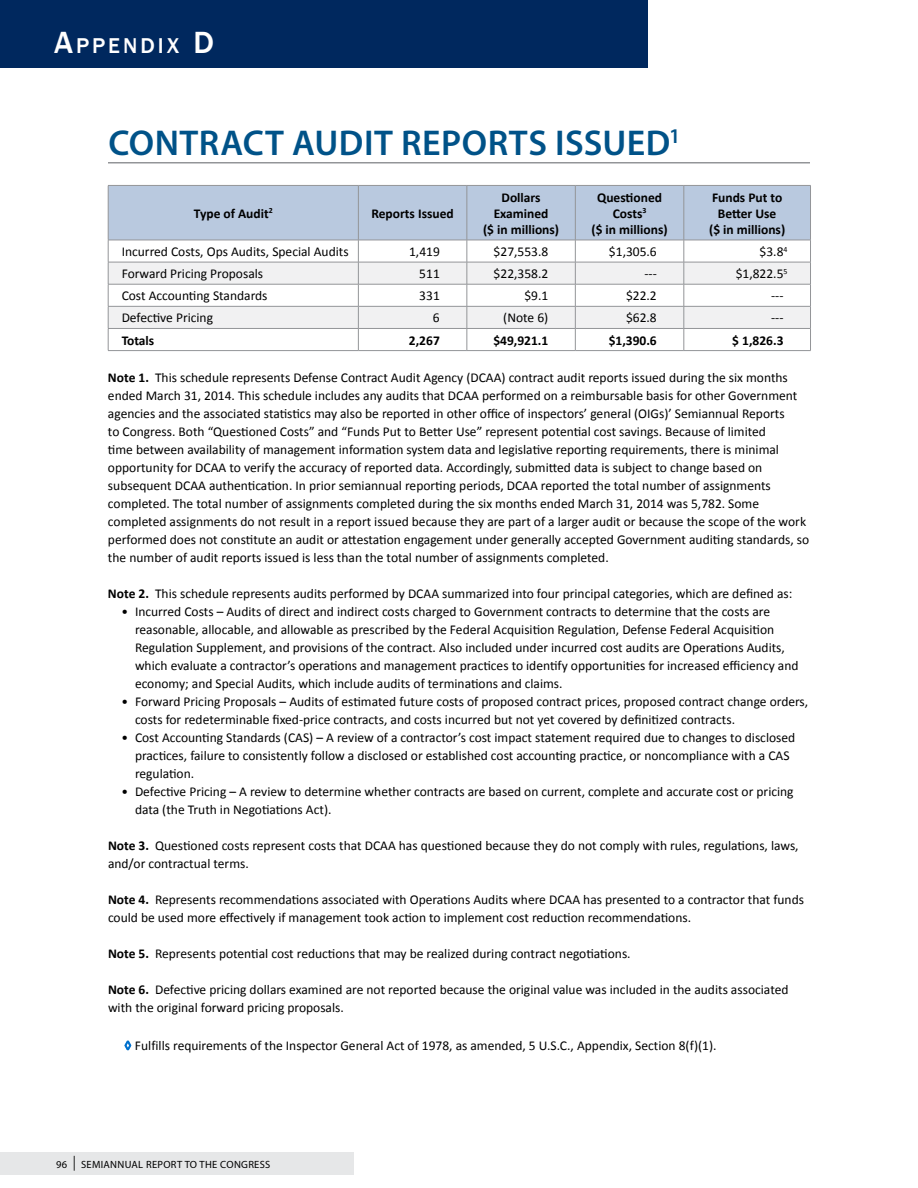
<style>
.page{position:relative;width:918px;height:1188px;background:#fff}
.page>*{position:absolute;margin:0;border:0;box-sizing:border-box;transform-origin:0 0}
.Header_1{font:600 36px "Myriad Pro";letter-spacing:.015em;color:#005288}
.Main_Header{font:500 22.05px "Franklin Gothic";letter-spacing:.135em;color:#fff}
.Body_Text_Appendix_9{font:13.5px/18px "Calibri";color:#000}
.Table_Header_-_C_bol{font:700 13.5px/16.2px "Calibri";color:#000;text-align:center}
.Table_-_Body_Text_L{font:13.5px "Calibri";color:#000}
.Table_Footer_with_Gl{font:13.5px "Calibri";color:#000}
.Table_-_Body_Text_R{font:13.5px "Calibri";color:#000}
.Table_-_Body_Text_R-2{font:700 13.5px "Calibri";color:#000}
.Table_-_Body_Text_L-2{font:700 13.5px "Calibri";color:#000}
.t1{font:10.5px "Myriad Pro";letter-spacing:.03em;color:#000}
.s1{font-size:31.5px}
.s2{font-weight:700}
.s3{color:#0071ce}
.s4{font-family:"Cambria";font-size:12px}
</style>
<div class="page">
<div style="left:0;top:0;width:648px;height:67px;background:#00285e"></div>
<div style="left:0;top:1152px;width:354px;height:23px;background:#e6e7e8"></div>
<hr style="left:108px;top:350px;width:250px;height:1px;background:#939598">
<hr style="left:358px;top:350px;width:109px;height:1px;background:#939598">
<svg style="left:108px;top:185px;width:703px;height:165px"></svg>
<hr style="left:467px;top:350px;width:108px;height:1px;background:#939598">
<hr style="left:575px;top:350px;width:109px;height:1px;background:#939598">
<hr style="left:684px;top:350px;width:127px;height:1px;background:#939598">
<hr style="left:108px;top:162px;width:702px;height:2px;background:#939598">
<svg style="left:124px;top:1040px;width:8px;height:11px"></svg>
<p class="Main_Header" style="left:54px;top:32px;width:158px"><span class="s1">A</span>PPENDIX <span class="s1">D</span></p>
<p class="Header_1" style="left:108px;top:120px;width:573px">CONTRACT AUDIT REPORTS ISSUED<sup>1</sup></p>
<p class="Table_Header_-_C_bol" style="left:194px;top:205px;width:80px">Type of Audit<sup>2</sup></p>
<p class="Table_Header_-_C_bol" style="left:371px;top:205px;width:84px">Reports Issued</p>
<p class="Table_Header_-_C_bol" style="left:502px;top:189px;width:41px">Dollars</p>
<p class="Table_Header_-_C_bol" style="left:494px;top:205px;width:56px">Examined</p>
<p class="Table_Header_-_C_bol" style="left:483px;top:221px;width:78px">($ in millions)</p>
<p class="Table_Header_-_C_bol" style="left:597px;top:189px;width:66px">Questioned</p>
<p class="Table_Header_-_C_bol" style="left:613px;top:205px;width:35px">Costs<sup>3</sup></p>
<p class="Table_Header_-_C_bol" style="left:592px;top:221px;width:78px">($ in millions)</p>
<p class="Table_Header_-_C_bol" style="left:712px;top:189px;width:72px">Funds Put to<br>Better Use</p>
<p class="Table_Header_-_C_bol" style="left:709px;top:221px;width:78px">($ in millions)</p>
<p class="Table_-_Body_Text_L" style="left:122px;top:243px;width:228px">Incurred Costs, Ops Audits, Special Audits</p>
<p class="Table_-_Body_Text_R" style="left:409px;top:243px;width:32px">1,419</p>
<p class="Table_-_Body_Text_R" style="left:494px;top:243px;width:56px">$27,553.8</p>
<p class="Table_-_Body_Text_R" style="left:609px;top:243px;width:49px">$1,305.6</p>
<p class="Table_-_Body_Text_R" style="left:760px;top:243px;width:29px">$3.8<sup>4</sup></p>
<p class="Table_-_Body_Text_L" style="left:122px;top:265px;width:143px">Forward Pricing Proposals</p>
<p class="Table_-_Body_Text_R" style="left:419px;top:265px;width:22px">511</p>
<p class="Table_-_Body_Text_R" style="left:494px;top:265px;width:56px">$22,358.2</p>
<p class="Table_-_Body_Text_R" style="left:644px;top:265px;width:14px">---</p>
<p class="Table_-_Body_Text_R" style="left:736px;top:265px;width:53px">$1,822.5<sup>5</sup></p>
<p class="Table_-_Body_Text_L" style="left:122px;top:287px;width:147px">Cost Accounting Standards</p>
<p class="Table_-_Body_Text_R" style="left:419px;top:287px;width:22px">331</p>
<p class="Table_-_Body_Text_R" style="left:524px;top:287px;width:25px">$9.1</p>
<p class="Table_-_Body_Text_R" style="left:626px;top:287px;width:32px">$22.2</p>
<p class="Table_-_Body_Text_R" style="left:771px;top:287px;width:14px">---</p>
<p class="Table_-_Body_Text_L" style="left:122px;top:309px;width:93px">Defective Pricing</p>
<p class="Table_-_Body_Text_R" style="left:433px;top:309px;width:8px">6</p>
<p class="Table_-_Body_Text_R" style="left:503px;top:309px;width:47px">(Note 6)</p>
<p class="Table_-_Body_Text_R" style="left:626px;top:309px;width:32px">$62.8</p>
<p class="Table_-_Body_Text_R" style="left:771px;top:309px;width:14px">---</p>
<p class="Table_-_Body_Text_L-2" style="left:122px;top:331px;width:34px">Totals</p>
<p class="Table_-_Body_Text_R-2" style="left:409px;top:331px;width:32px">2,267</p>
<p class="Table_-_Body_Text_R-2" style="left:493px;top:331px;width:56px">$49,921.1</p>
<p class="Table_-_Body_Text_R-2" style="left:609px;top:331px;width:50px">$1,390.6</p>
<p class="Table_-_Body_Text_R-2" style="left:732px;top:331px;width:53px">$ 1,826.3</p>
<p class="Body_Text_Appendix_9" style="left:108px;top:369px;width:703px"><span class="s2">Note 1.</span> This schedule represents Defense Contract Audit Agency (DCAA) contract audit reports issued during the six months ended March 31, 2014. This schedule includes any audits that DCAA performed on a reimbursable basis for other Government agencies and the associated statistics may also be reported in other office of inspectors’ general (OIGs)’ Semiannual Reports<br>to Congress. Both “Questioned Costs” and “Funds Put to Better Use” represent potential cost savings. Because of limited<br>time between availability of management information system data and legislative reporting requirements, there is minimal opportunity for DCAA to verify the accuracy of reported data. Accordingly, submitted data is subject to change based on subsequent DCAA authentication. In prior semiannual reporting periods, DCAA reported the total number of assignments completed. The total number of assignments completed during the six months ended March 31, 2014 was 5,782. Some completed assignments do not result in a report issued because they are part of a larger audit or because the scope of the work performed does not constitute an audit or attestation engagement under generally accepted Government auditing standards, so the number of audit reports issued is less than the total number of assignments completed.</p>
<p class="Body_Text_Appendix_9" style="left:108px;top:585px;width:686px"><span class="s2">Note 2.</span> This schedule represents audits performed by DCAA summarized into four principal categories, which are defined as:</p>
<p class="Body_Text_Appendix_9" style="left:135px;top:603px;width:665px;text-indent:-14px">• Incurred Costs – Audits of direct and indirect costs charged to Government contracts to determine that the costs are reasonable, allocable, and allowable as prescribed by the Federal Acquisition Regulation, Defense Federal Acquisition Regulation Supplement, and provisions of the contract. Also included under incurred cost audits are Operations Audits, which evaluate a contractor’s operations and management practices to identify opportunities for increased efficiency and economy; and Special Audits, which include audits of terminations and claims.</p>
<p class="Body_Text_Appendix_9" style="left:135px;top:693px;width:675px;text-indent:-14px">• Forward Pricing Proposals – Audits of estimated future costs of proposed contract prices, proposed contract change orders, costs for redeterminable fixed-price contracts, and costs incurred but not yet covered by definitized contracts.</p>
<p class="Body_Text_Appendix_9" style="left:135px;top:729px;width:662px;text-indent:-14px">• Cost Accounting Standards (CAS) – A review of a contractor’s cost impact statement required due to changes to disclosed practices, failure to consistently follow a disclosed or established cost accounting practice, or noncompliance with a CAS regulation.</p>
<p class="Body_Text_Appendix_9" style="left:135px;top:783px;width:660px;text-indent:-14px">• Defective Pricing – A review to determine whether contracts are based on current, complete and accurate cost or pricing data (the Truth in Negotiations Act).</p>
<p class="Body_Text_Appendix_9" style="left:108px;top:837px;width:692px"><span class="s2">Note 3.</span> Questioned costs represent costs that DCAA has questioned because they do not comply with rules, regulations, laws, and/or contractual terms.</p>
<p class="Body_Text_Appendix_9" style="left:108px;top:891px;width:698px"><span class="s2">Note 4.</span> Represents recommendations associated with Operations Audits where DCAA has presented to a contractor that funds could be used more effectively if management took action to implement cost reduction recommendations.</p>
<p class="Body_Text_Appendix_9" style="left:108px;top:945px;width:524px"><span class="s2">Note 5.</span> Represents potential cost reductions that may be realized during contract negotiations.</p>
<p class="Body_Text_Appendix_9" style="left:108px;top:981px;width:682px"><span class="s2">Note 6.</span> Defective pricing dollars examined are not reported because the original value was included in the audits associated with the original forward pricing proposals.</p>
<p class="Table_Footer_with_Gl" style="left:124px;top:1037px;width:594px"><span class="s3">◊</span> Fulfills requirements of the Inspector General Act of 1978, as amended, 5 U.S.C., Appendix, Section 8(f)(1).</p>
<p class="t1" style="left:56px;top:1158px;width:216px">96 <span class="s4">│</span> SEMIANNUAL REPORT TO THE CONGRESS</p>
</div>
